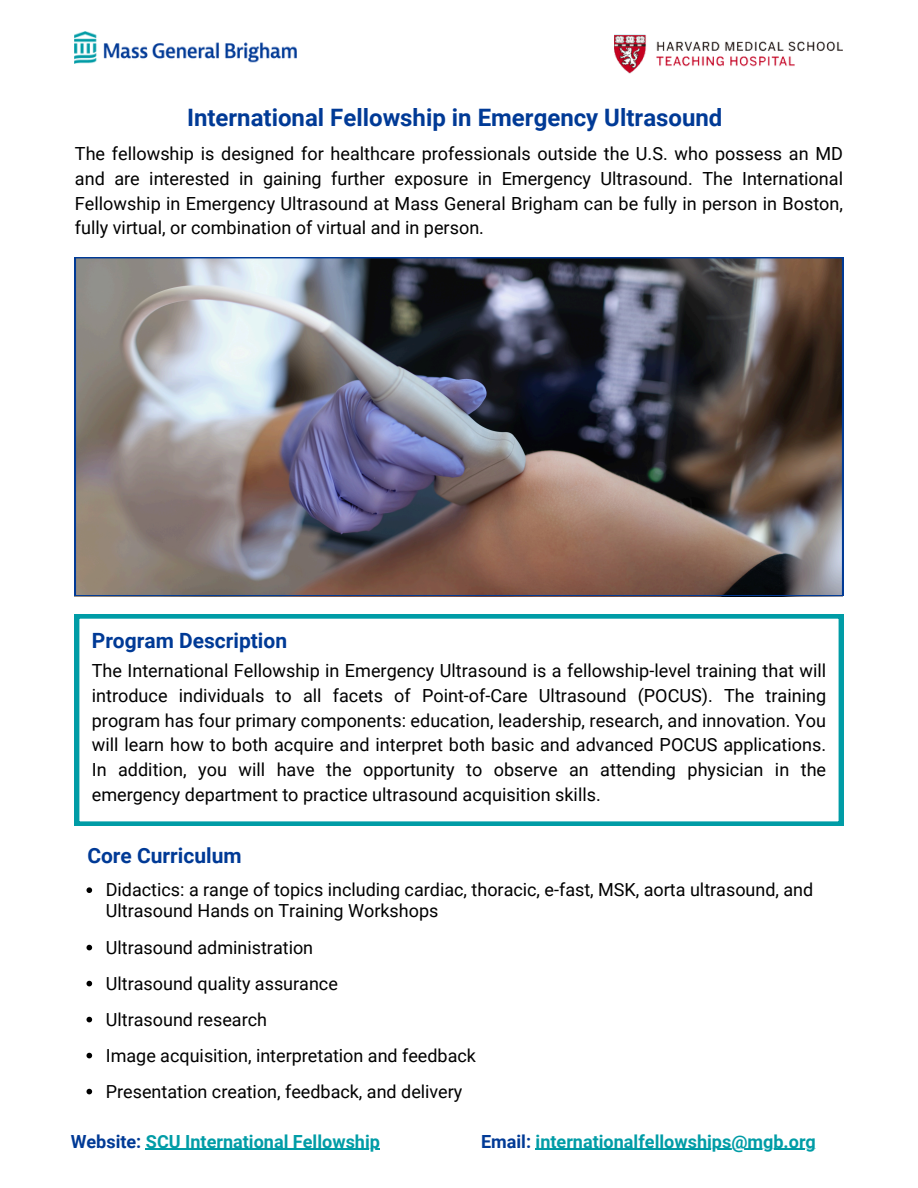
<style>
.page{position:relative;width:918px;height:1188px;background:#fff}
.page>*{position:absolute;margin:0;border:0;box-sizing:border-box;transform-origin:0 0}
.t1{font:700 24px "Roboto";color:#003a96}
.t2{font:700 21px "Roboto";color:#003a96}
.t3{font:18px/24.8px "Roboto";color:#000;text-align:justify}
.t4{font:700 18px "Roboto";color:#009ca6}
.s1{color:#003a96}
</style>
<div class="page">
<svg style="left:75px;top:614px;width:768px;height:212px"></svg>
<img style="left:75px;top:257px;width:768px;height:339px">
<svg style="left:87px;top:887px;width:5px;height:6px"></svg>
<svg style="left:87px;top:945px;width:5px;height:5px"></svg>
<svg style="left:87px;top:981px;width:5px;height:5px"></svg>
<svg style="left:87px;top:1017px;width:5px;height:5px"></svg>
<svg style="left:87px;top:1053px;width:5px;height:5px"></svg>
<svg style="left:87px;top:1089px;width:5px;height:5px"></svg>
<hr style="left:536px;top:1149px;width:280px;height:1px;background:#009ca6">
<hr style="left:146px;top:1149px;width:234px;height:1px;background:#009ca6">
<img style="left:75px;top:32px;width:222px;height:31px">
<img style="left:614px;top:34px;width:229px;height:40px">
<p class="t1" style="left:187px;top:103px;width:537px">International Fellowship in Emergency Ultrasound</p>
<p class="t3" style="left:75px;top:142px;width:770px">The fellowship is designed for healthcare professionals outside the U.S. who possess an MD and are interested in gaining further exposure in Emergency Ultrasound. The International Fellowship in Emergency Ultrasound at Mass General Brigham can be fully in person in Boston, fully virtual, or combination of virtual and in person.</p>
<p class="t2" style="left:92px;top:629px;width:197px">Program Description</p>
<p class="t3" style="left:92px;top:659px;width:736px">The International Fellowship in Emergency Ultrasound is a fellowship-level training that will introduce individuals to all facets of Point-of-Care Ultrasound (POCUS). The training program has four primary components: education, leadership, research, and innovation. You will learn how to both acquire and interpret both basic and advanced POCUS applications.<br>In addition, you will have the opportunity to observe an attending physician in the emergency department to practice ultrasound acquisition skills.</p>
<p class="t2" style="left:87px;top:844px;width:156px">Core Curriculum</p>
<h1 class="t3" style="left:106px;top:880px;width:709px;line-height:20.2px">Didactics: a range of topics including cardiac, thoracic, e-fast, MSK, aorta ultrasound, and<br>Ultrasound Hands on Training Workshops</h1>
<p class="t3" style="left:106px;top:935px;width:209px">Ultrasound administration</p>
<p class="t3" style="left:106px;top:971px;width:234px">Ultrasound quality assurance</p>
<h2 class="t3" style="left:106px;top:1007px;width:163px">Ultrasound research</h2>
<p class="t3" style="left:106px;top:1043px;width:372px">Image acquisition, interpretation and feedback</p>
<h2 class="t3" style="left:106px;top:1079px;width:358px">Presentation creation, feedback, and delivery</h2>
<h3 class="t4" style="left:71px;top:1131px;width:311px"><span class="s1">Website:</span> SCU International Fellowship</h3>
<p class="t4" style="left:481px;top:1131px;width:336px"><span class="s1">Email:</span> internationalfellowships@mgb.org</p>
</div>
